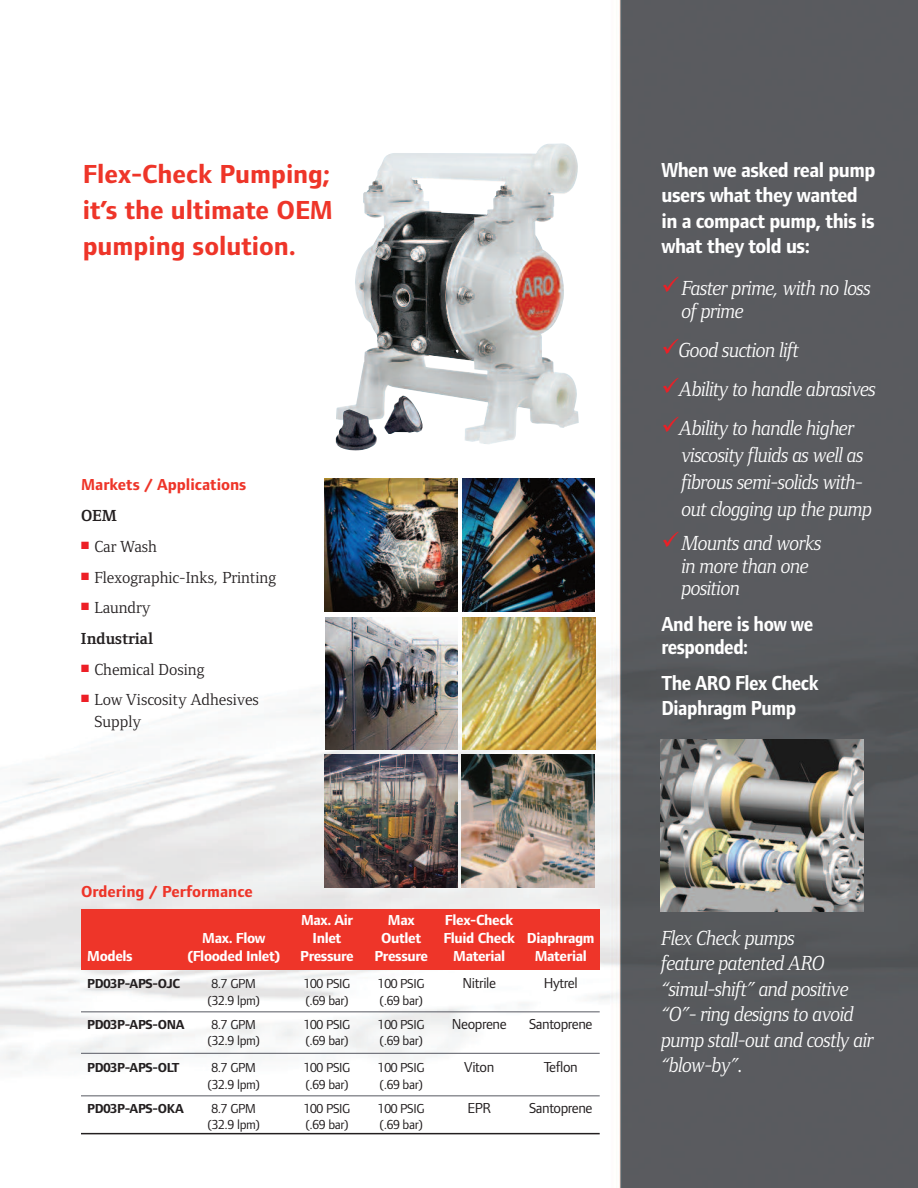
<style>
.page{position:relative;width:918px;height:1188px;background:#fff}
.page>*{position:absolute;margin:0;border:0;box-sizing:border-box;transform-origin:0 0}
.t1{font:700 27px/36px "Foundry Form Sans";color:#ee3529;text-align:justify}
.t2{font:italic 21px/25.5px "Foundry Form Serif";letter-spacing:-.025em;color:#fff;scale:.95 1}
.t3{font:700 21px/25.5px "Foundry Form Sans";letter-spacing:-.025em;color:#fff;scale:.95 1}
.t4{font:700 21px/22.5px "Foundry Form Sans";letter-spacing:-.025em;color:#fff;scale:.9 1}
.t5{font:16.5px/21.8px "Foundry Form Serif";color:#231f20}
.t6{font:700 16.5px "Foundry Form Sans";color:#ee3529}
.t7{font:700 16.5px/30.8px "Foundry Form Serif";color:#231f20}
.t8{font:700 15px "Foundry Form Sans";letter-spacing:-.025em;color:#fff}
.t9{font:15px "Foundry Form Sans";letter-spacing:-.025em;color:#231f20}
.t10{font:13.5px "Foundry Form Sans";letter-spacing:-.025em;color:#231f20}
.t11{font:700 13.5px "Foundry Form Sans";letter-spacing:-.025em;color:#231f20}
.s1{font-weight:400}
.s2{font-size:24px}
</style>
<div class="page">
<img style="left:0;top:0;width:918px;height:1188px">
<img style="left:336px;top:178px;width:243px;height:266px">
<img style="left:325px;top:479px;width:132px;height:132px">
<img style="left:462px;top:479px;width:132px;height:132px">
<img style="left:325px;top:617px;width:133px;height:133px">
<img style="left:463px;top:617px;width:132px;height:133px">
<img style="left:325px;top:755px;width:132px;height:132px">
<img style="left:462px;top:755px;width:132px;height:132px">
<div style="left:81px;top:910px;width:518px;height:60px;background:#ee3529"></div>
<hr style="left:81px;top:1011px;width:519px;height:1px;background:#696b73">
<hr style="left:81px;top:1053px;width:519px;height:1px;background:#696b73">
<hr style="left:81px;top:1095px;width:519px;height:1px;background:#696b73">
<hr style="left:81px;top:1133px;width:519px;height:1px;background:#231f20">
<img style="left:336px;top:396px;width:87px;height:54px">
<img style="left:661px;top:739px;width:203px;height:172px">
<svg style="left:663px;top:277px;width:16px;height:15px"></svg>
<svg style="left:663px;top:339px;width:16px;height:15px"></svg>
<svg style="left:663px;top:378px;width:16px;height:15px"></svg>
<svg style="left:663px;top:417px;width:16px;height:15px"></svg>
<svg style="left:663px;top:532px;width:16px;height:15px"></svg>
<p class="t1" style="left:83px;top:159px;width:252px">Flex-Check Pumping; it’s the ultimate OEM pumping solution.</p>
<p class="t3" style="left:662px;top:159px;width:227px">When we asked real pump users what they wanted in a compact pump, this is what they told us:</p>
<p class="t2" style="left:682px;top:277px;width:201px;line-height:22.5px">Faster prime, with no loss of prime</p>
<p class="t2" style="left:679px;top:330px;width:209px;line-height:39px">Good suction lift<br>Ability to handle abrasives<br>Ability to handle higher</p>
<p class="t2" style="left:682px;top:441px;width:202px;line-height:27px">viscosity fluids as well as fibrous semi-solids with&shy;out clogging up the pump</p>
<p class="t2" style="left:682px;top:532px;width:149px;line-height:22.5px">Mounts and works in more than one position</p>
<p class="t4" style="left:662px;top:615px;width:170px">And here is how we responded:</p>
<p class="t4" style="left:661px;top:672px;width:176px;line-height:25.5px">The ARO Flex Check<br>Diaphragm Pump</p>
<p class="t6" style="left:81px;top:479px;width:167px">Markets / Applications</p>
<p class="t7" style="left:81px;top:500px;width:37px">OEM</p>
<p class="t5" style="left:81px;top:535px;width:78px"><sup>■</sup> Car Wash</p>
<p class="t5" style="left:81px;top:566px;width:197px"><sup>■</sup> Flexographic-Inks, Printing</p>
<p class="t7" style="left:81px;top:592px;width:74px"><sup>■</sup> <span class="s1">Laundry<br></span>Industrial</p>
<p class="t5" style="left:81px;top:658px;width:125px"><sup>■</sup> Chemical Dosing</p>
<p class="t5" style="left:94px;top:689px;width:166px;text-indent:-14px"><sup>■</sup> Low Viscosity Adhesives<br>Supply</p>
<p class="t6" style="left:81px;top:886px;width:173px">Ordering / Performance</p>
<p class="t8" style="left:301px;top:915px;width:54px">Max. Air</p>
<p class="t8" style="left:388px;top:915px;width:28px">Max</p>
<p class="t8" style="left:445px;top:915px;width:70px">Flex-Check</p>
<p class="t8" style="left:202px;top:933px;width:65px">Max. Flow</p>
<p class="t8" style="left:313px;top:933px;width:30px">Inlet</p>
<p class="t8" style="left:381px;top:933px;width:42px">Outlet</p>
<p class="t8" style="left:443px;top:933px;width:153px">Fluid Check Diaphragm</p>
<p class="t8" style="left:87px;top:951px;width:47px">Models</p>
<p class="t8" style="left:187px;top:951px;width:94px">(Flooded Inlet)</p>
<p class="t8" style="left:300px;top:951px;width:55px">Pressure</p>
<p class="t8" style="left:375px;top:951px;width:55px">Pressure</p>
<p class="t8" style="left:453px;top:951px;width:54px">Material</p>
<p class="t8" style="left:535px;top:951px;width:54px">Material</p>
<p class="t11" style="left:87px;top:979px;width:95px">PD03P-APS-OJC</p>
<p class="t10" style="left:212px;top:979px;width:46px">8.7 GPM</p>
<p class="t10" style="left:304px;top:979px;width:48px">100 PSIG</p>
<p class="t10" style="left:378px;top:979px;width:48px">100 PSIG</p>
<p class="t9" style="left:462px;top:978px;width:35px">Nitrile</p>
<p class="t9" style="left:544px;top:978px;width:35px">Hytrel</p>
<p class="t10" style="left:208px;top:995px;width:54px">(32.9 lpm)</p>
<p class="t10" style="left:305px;top:995px;width:45px">(.69 bar)</p>
<p class="t10" style="left:380px;top:995px;width:45px">(.69 bar)</p>
<p class="t11" style="left:87px;top:1019px;width:99px">PD03P-APS-ONA</p>
<p class="t10" style="left:212px;top:1019px;width:46px">8.7 GPM</p>
<p class="t10" style="left:304px;top:1019px;width:48px">100 PSIG</p>
<p class="t10" style="left:378px;top:1019px;width:48px">100 PSIG</p>
<p class="t9" style="left:452px;top:1018px;width:56px">Neoprene</p>
<p class="t9" style="left:529px;top:1018px;width:65px">Santoprene</p>
<p class="t10" style="left:208px;top:1036px;width:54px">(32.9 lpm)</p>
<p class="t10" style="left:305px;top:1036px;width:45px">(.69 bar)</p>
<p class="t10" style="left:380px;top:1036px;width:45px">(.69 bar)</p>
<p class="t11" style="left:87px;top:1063px;width:94px">PD03P-APS-OLT</p>
<p class="t10" style="left:212px;top:1063px;width:46px">8.7 GPM</p>
<p class="t10" style="left:304px;top:1063px;width:48px">100 PSIG</p>
<p class="t10" style="left:378px;top:1063px;width:48px">100 PSIG</p>
<p class="t9" style="left:464px;top:1062px;width:31px">Viton</p>
<p class="t9" style="left:544px;top:1062px;width:36px">Teflon</p>
<p class="t10" style="left:208px;top:1079px;width:54px">(32.9 lpm)</p>
<p class="t10" style="left:305px;top:1079px;width:45px">(.69 bar)</p>
<p class="t10" style="left:380px;top:1079px;width:45px">(.69 bar)</p>
<p class="t11" style="left:87px;top:1103px;width:98px">PD03P-APS-OKA</p>
<p class="t10" style="left:212px;top:1103px;width:46px">8.7 GPM</p>
<p class="t10" style="left:304px;top:1103px;width:48px">100 PSIG</p>
<p class="t10" style="left:378px;top:1103px;width:48px">100 PSIG</p>
<p class="t9" style="left:467px;top:1102px;width:25px">EPR</p>
<p class="t9" style="left:529px;top:1102px;width:65px">Santoprene</p>
<p class="t10" style="left:208px;top:1120px;width:54px">(32.9 lpm)</p>
<p class="t10" style="left:305px;top:1120px;width:45px">(.69 bar)</p>
<p class="t10" style="left:380px;top:1120px;width:45px">(.69 bar)</p>
<p class="t2" style="left:661px;top:925px;width:225px">Flex Check pumps<br>feature patented ARO “simul-shift” and positive “O”- ring designs to avoid pump stall-out and costly air “blow-by”<span class="s2">.</span></p>
</div>
